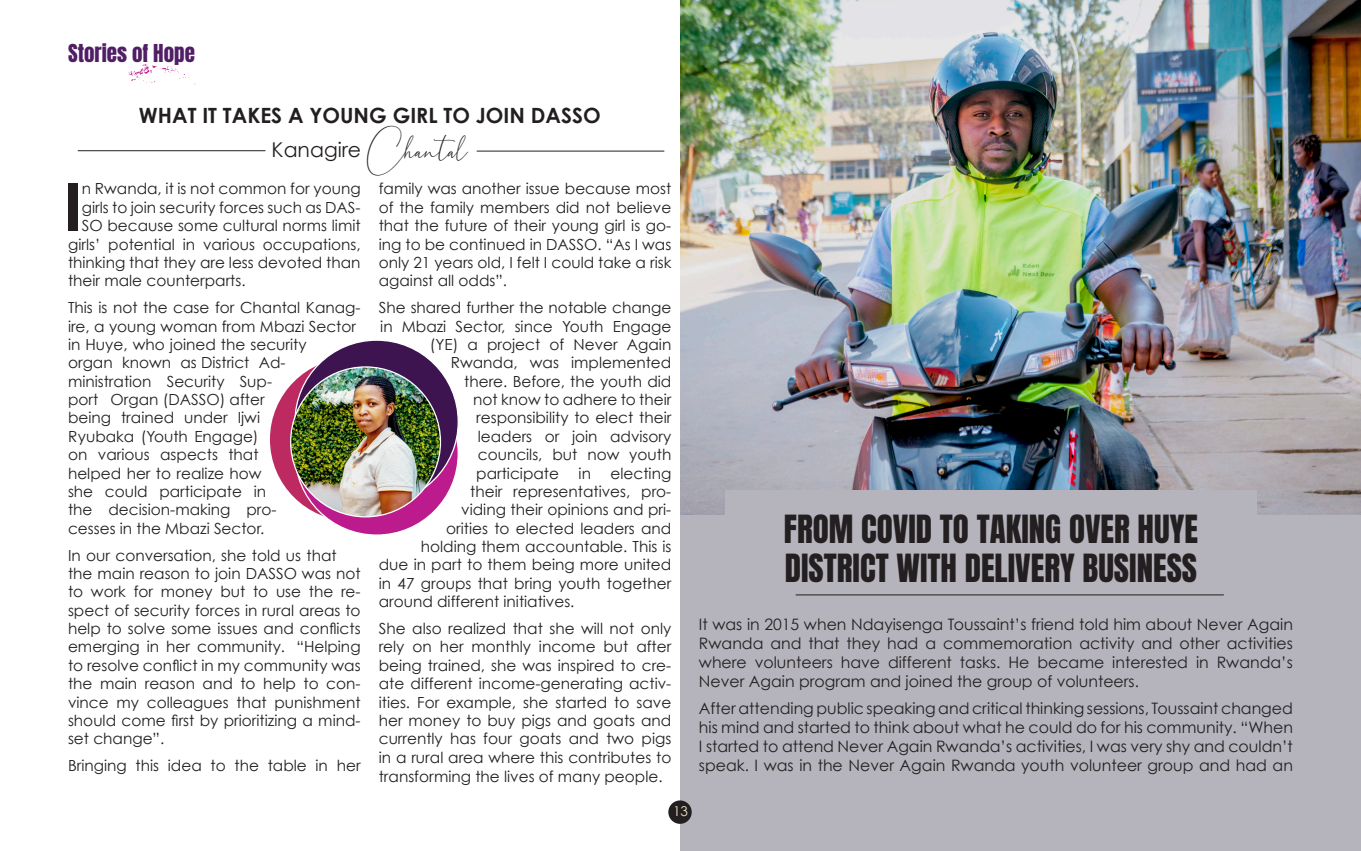
<style>
.page{position:relative;width:1361px;height:851px;background:#fff}
.page>*{position:absolute;margin:0;border:0;box-sizing:border-box;transform-origin:0 0}
.t1{font:700 66.45px "Century Gothic";color:#231f20}
.t2{font:33px/39.6px "Anton";color:#231f20}
.t3{font:700 21px "Century Gothic";color:#231f20}
.t4{font:21px "Anton";color:#501e65}
.t5{font:20.4px "Century Gothic";color:#231f20}
.t6{font:15.75px/18.9px "Century Gothic";color:#231f20;text-align:justify}
.t7{font:15.3px/18.3px "Century Gothic";color:#231f20}
.t8{font:13.5px "Century Gothic";color:#ebe3cc}
.s1{font-family:"Beholder Beholder";font-size:38.1px}
</style>
<div class="page">
<div style="left:680px;top:435px;width:681px;height:415px;background:#b5b4bc"></div>
<div style="left:270px;top:358px;width:163px;height:163px;background:#bd2a61;border-radius:50%"></div>
<svg style="left:295px;top:372px;width:163px;height:163px;fill:#bc1b8d"></svg>
<div style="left:295px;top:340px;width:163px;height:163px;background:#3d1450;border-radius:50%"></div>
<img style="left:291px;top:367px;width:149px;height:149px;border-radius:75px">
<hr style="left:78px;top:150px;width:187px;height:1px;background:#231f20">
<hr style="left:477px;top:151px;width:187px;height:1px;background:#231f20">
<hr style="left:795px;top:594px;width:429px;height:1px;background:#231f20">
<img style="left:680px;top:0;width:681px;height:514px">
<div style="left:668px;top:800px;width:24px;height:23px;background:#231f20;border-radius:50%"></div>
<div style="left:725px;top:490px;width:532px;height:61px;background:#b5b4bc"></div>
<svg style="left:128px;top:61px;width:67px;height:24px"></svg>
<p class="t4" style="left:68px;top:43px;width:128px">Stories of Hope</p>
<p class="t3" style="left:139px;top:102px;width:463px">WHAT IT TAKES A YOUNG GIRL TO JOIN DASSO</p>
<p class="t5" style="left:272px;top:137px;width:200px">Kanagire <span class="s1">Chantal</span></p>
<p class="t1" style="left:63px;top:165px;width:20px">I</p>
<p class="t7" style="left:82px;top:179px;width:280px">n Rwanda, it is not common for young</p>
<p class="t7" style="left:82px;top:198px;width:280px">girls to join security forces such as DAS-</p>
<p class="t7" style="left:82px;top:216px;width:280px">SO because some cultural norms limit</p>
<p class="t7" style="left:68px;top:234px;width:294px">girls’ potential in various occupations,</p>
<p class="t7" style="left:68px;top:253px;width:294px">thinking that they are less devoted than</p>
<p class="t7" style="left:68px;top:271px;width:179px">their male counterparts.</p>
<p class="t7" style="left:68px;top:298px;width:294px">This is not the case for Chantal Kanag&shy;ire, a young woman from Mbazi Sector in Huye, who joined the security<br>organ known as District Ad&shy;ministration Security Sup-<br>port Organ (DASSO) after<br>being trained under Ijwi<br>Ryubaka (Youth Engage)<br>on various aspects that<br>helped her to realize how<br>she could participate in<br>the decision-making pro-<br>cesses in the Mbazi Sector.</p>
<p class="t7" style="left:68px;top:545px;width:294px">In our conversation, she told us that the main reason to join DASSO was not to work for money but to use the re&shy;spect of security forces in rural areas to help to solve some issues and conflicts emerging in her community. “Helping to resolve conflict in my community was the main reason and to help to con&shy;vince my colleagues that punishment should come first by prioritizing a mind&shy;set change”.</p>
<p class="t7" style="left:68px;top:756px;width:294px">Bringing this idea to the table in her</p>
<p class="t7" style="left:379px;top:179px;width:294px;text-align:justify">family was another issue because most of the family members did not believe that the future of their young girl is go&shy;ing to be continued in DASSO. “As I was only 21 years old, I felt I could take a risk against all odds”.</p>
<p class="t7" style="left:379px;top:298px;width:294px">She shared further the notable change</p>
<p class="t7" style="left:380px;top:316px;width:293px">in Mbazi Sector, since Youth Engage</p>
<p class="t7" style="left:430px;top:335px;width:243px">(YE) a project of Never Again</p>
<p class="t7" style="left:451px;top:353px;width:222px">Rwanda, was implemented</p>
<p class="t7" style="left:464px;top:372px;width:209px">there. Before, the youth did</p>
<p class="t7" style="left:473px;top:390px;width:200px">not know to adhere to their</p>
<p class="t7" style="left:476px;top:408px;width:197px">responsibility to elect their</p>
<p class="t7" style="left:478px;top:427px;width:195px">leaders or join advisory</p>
<p class="t7" style="left:478px;top:445px;width:195px">councils, but now youth</p>
<p class="t7" style="left:476px;top:463px;width:84px">participate</p>
<p class="t7" style="left:578px;top:463px;width:14px">in</p>
<p class="t7" style="left:610px;top:463px;width:62px">electing</p>
<p class="t7" style="left:470px;top:482px;width:202px">their representatives, pro-</p>
<p class="t7" style="left:461px;top:500px;width:211px">viding their opinions and pri-</p>
<p class="t7" style="left:446px;top:518px;width:227px">orities to elected leaders and</p>
<p class="t7" style="left:421px;top:537px;width:252px">holding them accountable. This is</p>
<p class="t7" style="left:379px;top:555px;width:294px">due in part to them being more united</p>
<p class="t7" style="left:379px;top:573px;width:294px">in 47 groups that bring youth together</p>
<p class="t7" style="left:379px;top:592px;width:197px">around different initiatives.</p>
<p class="t7" style="left:379px;top:619px;width:294px;text-align:justify">She also realized that she will not only rely on her monthly income but after being trained, she was inspired to cre&shy;ate different income-generating activ&shy;ities. For example, she started to save her money to buy pigs and goats and currently has four goats and two pigs in a rural area where this contributes to transforming the lives of many people.</p>
<p class="t8" style="left:673px;top:803px;width:16px">13</p>
<p class="t2" style="left:784px;top:511px;width:416px">FROM COVID TO TAKING OVER HUYE<br>DISTRICT WITH DELIVERY BUSINESS</p>
<p class="t6" style="left:699px;top:614px;width:595px">It was in 2015 when Ndayisenga Toussaint’s friend told him about Never Again Rwanda and that they had a commemoration activity and other activities where volunteers have different tasks. He became interested in Rwanda’s Never Again program and joined the group of volunteers.</p>
<p class="t6" style="left:699px;top:699px;width:595px">After attending public speaking and critical thinking sessions, Toussaint changed his mind and started to think about what he could do for his community. “When I started to attend Never Again Rwanda’s activities, I was very shy and couldn’t speak. I was in the Never Again Rwanda youth volunteer group and had an</p>
</div>
